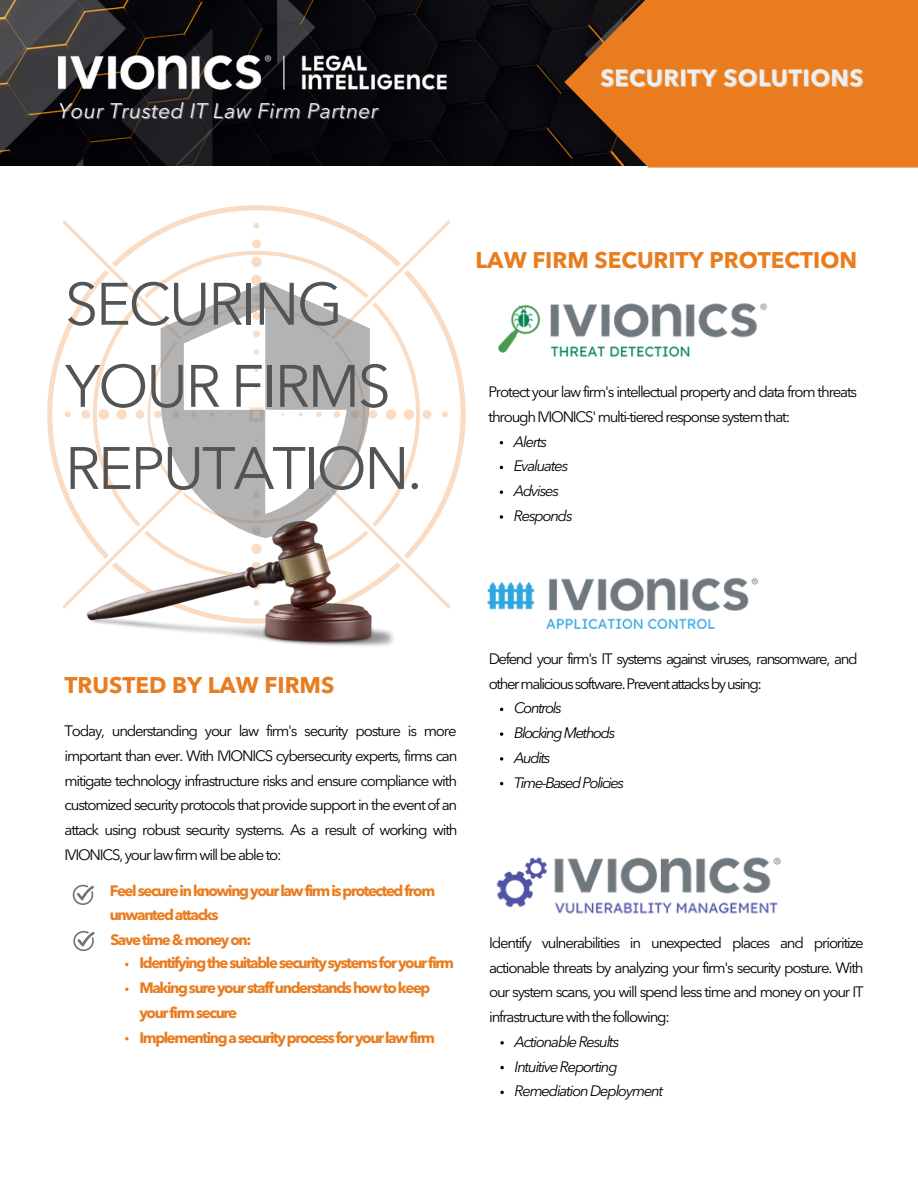
<style>
.page{position:relative;width:918px;height:1188px;background:#fff}
.page>*{position:absolute;margin:0;border:0;box-sizing:border-box;transform-origin:0 0}
.t1{font:59.1px/82.2px "Avenir Next LT Pro";letter-spacing:-.04em;color:#545454}
.t2{font:700 23.25px "Avenir Next LT Pro";letter-spacing:.02em;color:#eeeff1}
.t3{font:700 22.5px "Avenir Next LT Pro";color:#e97c1f}
.t4{font:italic 21px "Avenir Next LT Pro";letter-spacing:.02em;color:#eeeff1}
.t5{font:15px/24.8px "Avenir Next LT Pro";letter-spacing:-.08em;color:#000;text-align:justify}
.t6{font:700 15px/24.8px "Avenir Next LT Pro";letter-spacing:-.09em;color:#e97c1f}
.t7{font:italic 15px/24.8px "Avenir Next LT Pro";letter-spacing:-.08em;color:#000}
</style>
<div class="page">
<div style="left:315px;top:0;width:249px;height:166px;background:#09080d"></div>
<img style="left:0;top:0;width:315px;height:166px">
<img style="left:59px;top:56px;width:388px;height:34px">
<svg style="left:564px;top:0;width:354px;height:168px;background:#d0701e"></svg>
<svg style="left:47px;top:205px;width:419px;height:404px"></svg>
<svg style="left:62px;top:220px;width:120px;height:120px"></svg>
<div style="left:251px;top:275px;width:11px;height:10px;background:#f9dcc3;border-radius:50%"></div>
<div style="left:251px;top:257px;width:11px;height:10px;background:#f9dcc3;border-radius:50%"></div>
<div style="left:252px;top:239px;width:9px;height:9px;background:#f9dcc3;border-radius:50%"></div>
<svg style="left:253px;top:223px;width:6px;height:6px"></svg>
<div style="left:369px;top:410px;width:8px;height:9px;background:#f9dcc3;border-radius:50%"></div>
<div style="left:386px;top:409px;width:10px;height:11px;background:#f9dcc3;border-radius:50%"></div>
<div style="left:404px;top:409px;width:10px;height:11px;background:#f9dcc3;border-radius:50%"></div>
<div style="left:423px;top:410px;width:8px;height:9px;background:#f9dcc3;border-radius:50%"></div>
<svg style="left:442px;top:411px;width:6px;height:6px"></svg>
<div style="left:154px;top:411px;width:8px;height:7px;background:#f9dcc3;border-radius:50%"></div>
<div style="left:136px;top:410px;width:8px;height:9px;background:#f9dcc3;border-radius:50%"></div>
<div style="left:117px;top:409px;width:10px;height:11px;background:#f9dcc3;border-radius:50%"></div>
<div style="left:99px;top:409px;width:10px;height:11px;background:#f9dcc3;border-radius:50%"></div>
<div style="left:81px;top:410px;width:9px;height:9px;background:#f9dcc3;border-radius:50%"></div>
<svg style="left:65px;top:411px;width:6px;height:6px"></svg>
<img style="left:86px;top:519px;width:310px;height:128px">
<svg style="left:161px;top:282px;width:209px;height:256px;fill:#b3b3b3"></svg>
<svg style="left:73px;top:885px;width:21px;height:20px"></svg>
<svg style="left:73px;top:931px;width:22px;height:20px"></svg>
<svg style="left:125px;top:963px;width:4px;height:3px"></svg>
<svg style="left:125px;top:988px;width:4px;height:3px"></svg>
<svg style="left:125px;top:1037px;width:4px;height:3px"></svg>
<img style="left:498px;top:303px;width:270px;height:54px">
<svg style="left:500px;top:515px;width:3px;height:4px"></svg>
<img style="left:487px;top:577px;width:272px;height:52px">
<svg style="left:500px;top:732px;width:3px;height:4px"></svg>
<svg style="left:500px;top:757px;width:3px;height:4px"></svg>
<img style="left:496px;top:857px;width:285px;height:57px">
<svg style="left:500px;top:1041px;width:4px;height:4px"></svg>
<svg style="left:500px;top:1066px;width:4px;height:3px"></svg>
<svg style="left:500px;top:1091px;width:4px;height:3px"></svg>
<h3 class="t4" style="left:59px;top:102px;width:321px">Your Trusted IT Law Firm Partner</h3>
<h2 class="t2" style="left:600px;top:69px;width:264px">SECURITY SOLUTIONS</h2>
<h1 class="t1" style="left:65px;top:268px;width:359px">SECURING<br>YOUR FIRMS<br>REPUTATION.</h1>
<h3 class="t3" style="left:475px;top:251px;width:383px">LAW FIRM SECURITY PROTECTION</h3>
<p class="t5" style="left:488px;top:381px;width:370px">Protect your law firm's intellectual property and data from threats through IVIONICS' multi-tiered response system that:</p>
<p class="t7" style="left:514px;top:430px;width:60px">Alerts<br>Evaluates<br>Advises<br>Responds</p>
<h3 class="t3" style="left:65px;top:676px;width:271px">TRUSTED BY LAW FIRMS</h3>
<p class="t5" style="left:65px;top:720px;width:395px">Today, understanding your law firm's security posture is more important than ever. With IVIONICS cybersecurity experts, firms can mitigate technology infrastructure risks and ensure compliance with customized security protocols that provide support in the event of an attack using robust security systems. As a result of working with IVIONICS, your law firm will be able to:</p>
<p class="t6" style="left:110px;top:879px;width:327px">Feel secure in knowing your law firm is protected from unwanted attacks<br>Save time &amp; money on:</p>
<p class="t6" style="left:139px;top:952px;width:316px">Identifying the suitable security systems for your firm Making sure your staff understands how to keep your firm secure<br>Implementing a security process for your law firm</p>
<p class="t5" style="left:489px;top:648px;width:371px">Defend your firm's IT systems against viruses, ransomware, and other malicious software. Prevent attacks by using:</p>
<p class="t7" style="left:514px;top:697px;width:112px">Controls<br>Blocking Methods<br>Audits<br>Time-Based Policies</p>
<p class="t5" style="left:489px;top:932px;width:376px">Identify vulnerabilities in unexpected places and prioritize actionable threats by analyzing your firm's security posture. With our system scans, you will spend less time and money on your IT infrastructure with the following:</p>
<p class="t7" style="left:515px;top:1031px;width:150px">Actionable Results<br>Intuitive Reporting<br>Remediation Deployment</p>
</div>
